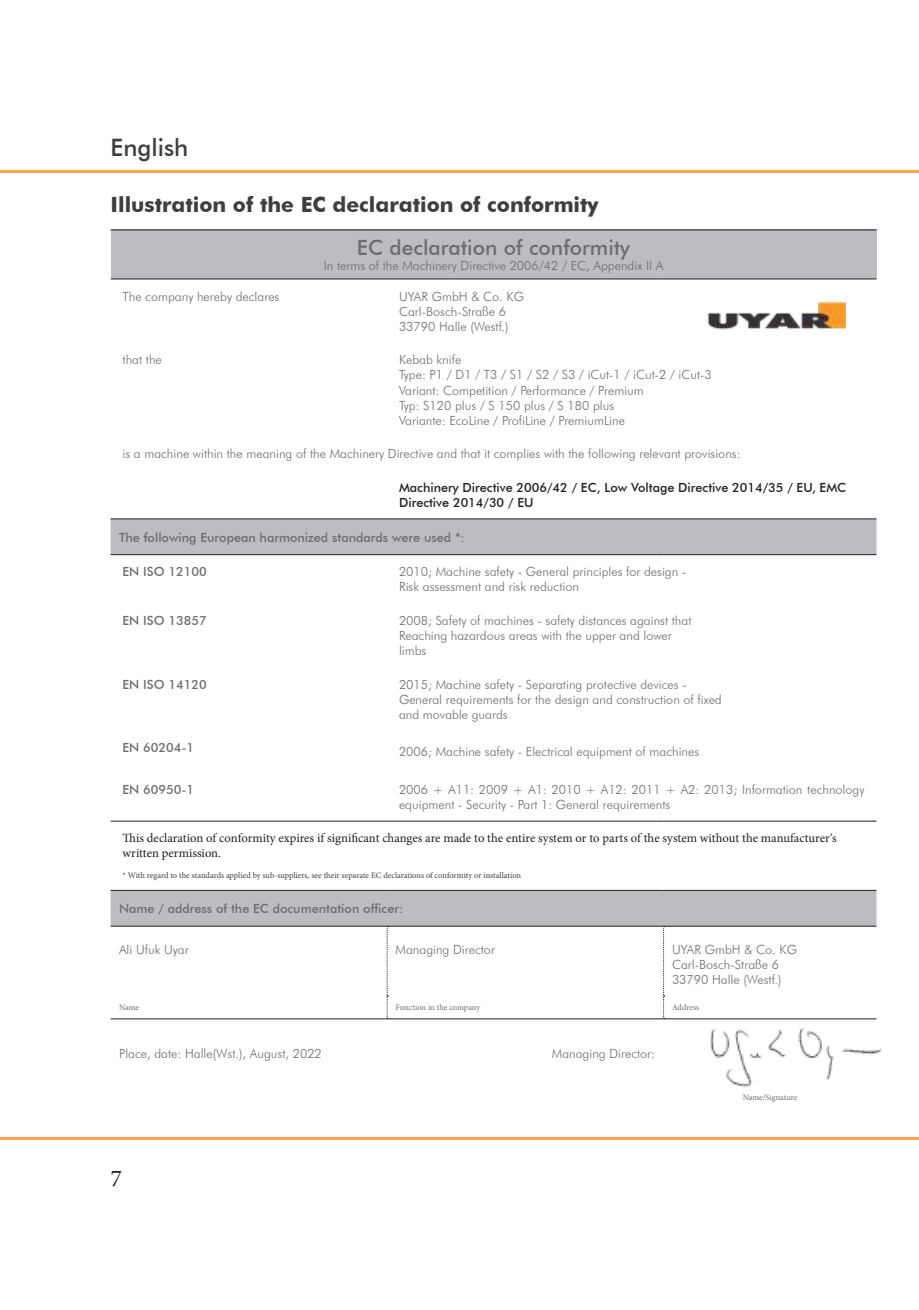
<style>
.page{position:relative;width:919px;height:1310px;background:#fff}
.page>*{position:absolute;margin:0;border:0;box-sizing:border-box;transform-origin:0 0}
.t1{font:500 24px "Futura BT";color:#3e3e3f}
.t2{font:24px "Minion Pro";color:#231f20}
.t3{font:700 21px "Futura BT";color:#3e3e3f}
.t4{font:500 21px "Futura BT";color:#6c6d70}
.t5{font:300 12.6px/15px "Futura BT";color:#6c6d70}
.t6{font:12.6px/15px "Minion Pro";color:#231f20}
.t7{font:500 12.6px "Futura BT";color:#6c6d70}
.t8{font:500 12.6px/15px "Futura BT";color:#231f20}
.t9{font:8.4px "Minion Pro";letter-spacing:-.005em;color:#3e3e3f}
.t10{font:8.4px "Minion Pro";letter-spacing:-.005em;color:#6c6d70}
</style>
<div class="page">
<hr style="left:0;top:1137px;width:918px;height:3px;background:#f9a64e">
<hr style="left:0;top:170px;width:918px;height:3px;background:#f9a64e">
<div style="left:111px;top:230px;width:765px;height:49px;background:#bcbdc0"></div>
<svg style="left:111px;top:519px;width:765px;height:406px"></svg>
<hr style="left:111px;top:820px;width:276px;height:1px;background:#231f20">
<hr style="left:387px;top:820px;width:276px;height:1px;background:#231f20">
<hr style="left:663px;top:820px;width:213px;height:1px;background:#231f20">
<hr style="left:111px;top:518px;width:276px;height:1px;background:#231f20">
<hr style="left:387px;top:518px;width:276px;height:1px;background:#231f20">
<hr style="left:663px;top:518px;width:213px;height:1px;background:#231f20">
<hr style="left:111px;top:554px;width:276px;height:1px;background:#231f20">
<hr style="left:387px;top:554px;width:276px;height:1px;background:#231f20">
<hr style="left:663px;top:554px;width:213px;height:1px;background:#231f20">
<hr style="left:111px;top:229px;width:276px;height:1px;background:#231f20">
<hr style="left:387px;top:229px;width:276px;height:1px;background:#231f20">
<hr style="left:663px;top:229px;width:213px;height:1px;background:#231f20">
<hr style="left:111px;top:278px;width:276px;height:1px;background:#231f20">
<hr style="left:387px;top:278px;width:276px;height:1px;background:#231f20">
<hr style="left:663px;top:278px;width:213px;height:1px;background:#231f20">
<hr style="left:111px;top:890px;width:276px;height:1px;background:#231f20">
<hr style="left:387px;top:890px;width:276px;height:1px;background:#231f20">
<hr style="left:663px;top:890px;width:213px;height:1px;background:#231f20">
<hr style="left:111px;top:925px;width:276px;height:1px;background:#231f20">
<hr style="left:387px;top:925px;width:276px;height:1px;background:#231f20">
<hr style="left:663px;top:925px;width:213px;height:1px;background:#231f20">
<svg style="left:386px;top:926px;width:2px;height:92px"></svg>
<svg style="left:663px;top:926px;width:1px;height:92px"></svg>
<hr style="left:111px;top:1018px;width:276px;height:1px;background:#231f20">
<hr style="left:387px;top:1018px;width:276px;height:1px;background:#231f20">
<hr style="left:663px;top:1018px;width:213px;height:1px;background:#231f20">
<img style="left:707px;top:302px;width:137px;height:28px">
<img style="left:710px;top:1028px;width:171px;height:59px">
<h1 class="t1" style="left:111px;top:132px;width:79px">English</h1>
<h2 class="t3" style="left:111px;top:191px;width:489px">Illustration of the EC declaration of conformity</h2>
<h2 class="t4" style="left:357px;top:235px;width:275px">EC declaration of conformity</h2>
<p class="t5" style="left:324px;top:258px;width:341px">In terms of the Machinery Directive 2006/42 / EC, Appendix II A</p>
<p class="t5" style="left:122px;top:288px;width:158px">The company hereby declares</p>
<p class="t5" style="left:399px;top:288px;width:126px">UYAR GmbH &amp; Co. KG<br>Carl-Bosch-Straße 6<br>33790 Halle (Westf.)</p>
<p class="t5" style="left:122px;top:352px;width:41px">that the</p>
<p class="t5" style="left:399px;top:352px;width:314px">Kebab knife<br>Type: P1 / D1 / T3 / S1 / S2 / S3 / iCut-1 / iCut-2 / iCut-3<br>Variant: Competition / Performance / Premium<br>Typ: S120 plus / S 150 plus / S 180 plus<br>Variante: EcoLine / ProfiLine / PremiumLine</p>
<p class="t5" style="left:122px;top:446px;width:619px">is a machine within the meaning of the Machinery Directive and that it complies with the following relevant provisions:</p>
<p class="t8" style="left:399px;top:480px;width:449px">Machinery Directive 2006/42 / EC, Low Voltage Directive 2014/35 / EU, EMC<br>Directive 2014/30 / EU</p>
<p class="t7" style="left:119px;top:529px;width:347px">The following European harmonized standards were used *:</p>
<p class="t7" style="left:122px;top:564px;width:86px">EN ISO 12100</p>
<p class="t5" style="left:399px;top:564px;width:289px">2010; Machine safety - General principles for design -<br>Risk assessment and risk reduction</p>
<p class="t7" style="left:122px;top:612px;width:86px">EN ISO 13857</p>
<p class="t5" style="left:399px;top:613px;width:294px">2008; Safety of machines - safety distances against that<br>Reaching hazardous areas with the upper and lower limbs</p>
<p class="t7" style="left:122px;top:676px;width:86px">EN ISO 14120</p>
<p class="t5" style="left:399px;top:676px;width:324px">2015; Machine safety - Separating protective devices -<br>General requirements for the design and construction of fixed and movable guards</p>
<p class="t7" style="left:122px;top:740px;width:73px">EN 60204-1</p>
<p class="t5" style="left:399px;top:744px;width:302px">2006; Machine safety - Electrical equipment of machines</p>
<p class="t7" style="left:122px;top:782px;width:73px">EN 60950-1</p>
<p class="t5" style="left:399px;top:782px;width:467px">2006 + A11: 2009 + A1: 2010 + A12: 2011 + A2: 2013; Information technology equipment - Security - Part 1: General requirements</p>
<p class="t6" style="left:122px;top:831px;width:715px">This declaration of conformity expires if significant changes are made to the entire system or to parts of the system without the manufacturer‘s written permission.</p>
<p class="t9" style="left:122px;top:870px;width:400px">* With regard to the standards applied by sub-suppliers, see their separate EC declarations of conformity or installation</p>
<p class="t7" style="left:119px;top:901px;width:285px">Name / address of the EC documentation officer:</p>
<p class="t5" style="left:119px;top:941px;width:71px">Ali Ufuk Uyar</p>
<p class="t5" style="left:395px;top:941px;width:101px">Managing Director</p>
<p class="t5" style="left:672px;top:941px;width:126px">UYAR GmbH &amp; Co. KG<br>Carl-Bosch-Straße 6<br>33790 Halle (Westf.)</p>
<p class="t10" style="left:119px;top:1002px;width:22px">Name</p>
<p class="t10" style="left:395px;top:1002px;width:86px">Function in the company</p>
<p class="t10" style="left:672px;top:1002px;width:29px">Address</p>
<p class="t5" style="left:119px;top:1046px;width:204px">Place, date: Halle(Wst.), August, 2022</p>
<p class="t5" style="left:551px;top:1046px;width:105px">Managing Director:</p>
<p class="t10" style="left:742px;top:1091px;width:56px">Name/Signature</p>
<h1 class="t2" style="left:111px;top:1162px;width:13px">7</h1>
</div>
